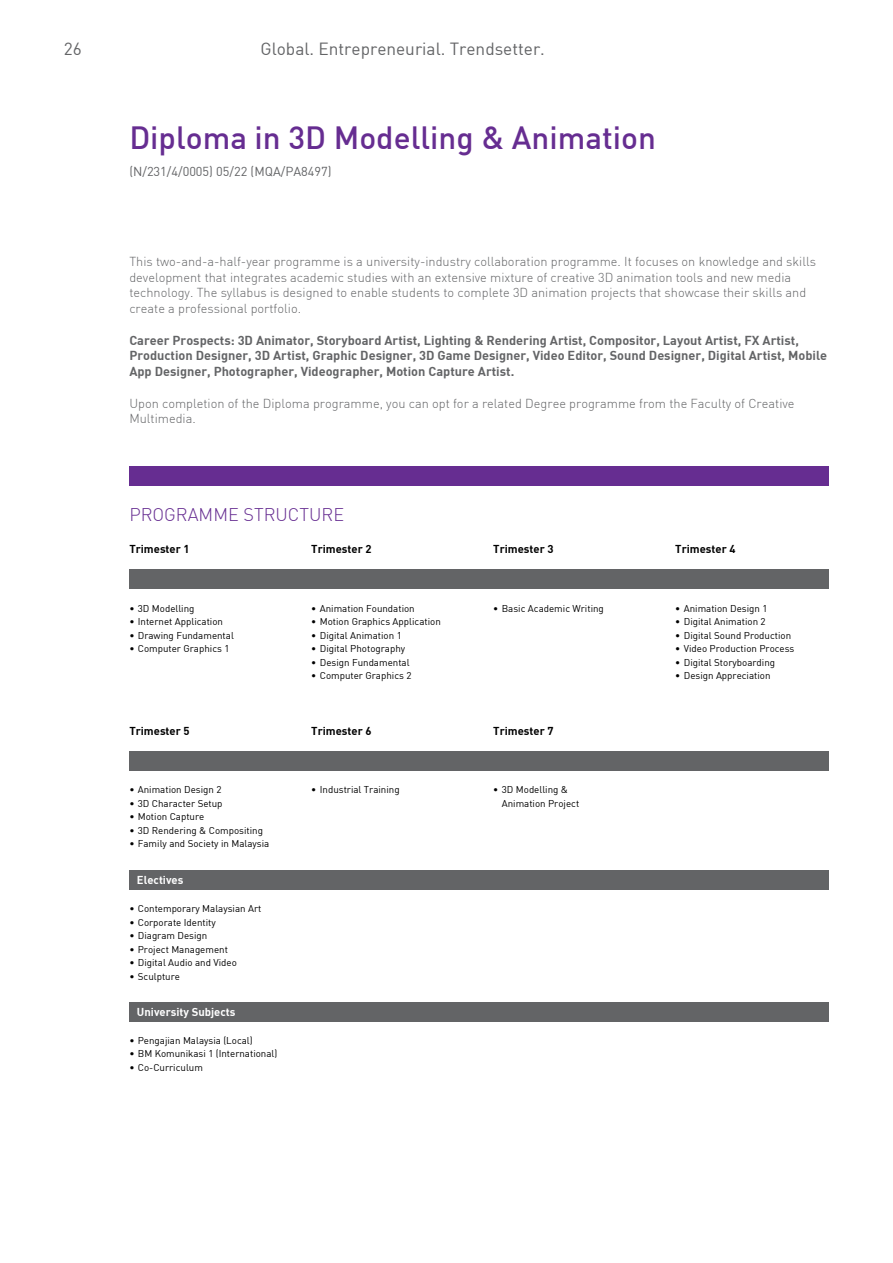
<style>
.page{position:relative;width:893px;height:1263px;background:#fff}
.page>*{position:absolute;margin:0;border:0;box-sizing:border-box;transform-origin:0 0}
.t1{font:500 31.5px "DIN";color:#662d91}
.t2{font:300 18px "DIN";color:#662d91}
.t3{font:17.25px "DIN";color:#636466}
.t4{font:300 12.75px/15.8px "DIN";color:#636466}
.t5{font:12.75px/15.8px "DIN Bold";color:#636466}
.t6{font:12.75px "DIN";color:#636466}
.t7{font:11.25px "DIN Bold";color:#000}
.t8{font:11.25px "DIN Bold";color:#fff}
.t9{font:9.75px/13.5px "DIN";color:#000}
</style>
<div class="page">
<div style="left:129px;top:466px;width:700px;height:20px;background:#662d91"></div>
<div style="left:129px;top:569px;width:700px;height:20px;background:#636466"></div>
<div style="left:129px;top:751px;width:700px;height:20px;background:#636466"></div>
<div style="left:129px;top:1002px;width:700px;height:20px;background:#636466"></div>
<div style="left:129px;top:870px;width:700px;height:20px;background:#636466"></div>
<h3 class="t3" style="left:64px;top:38px;width:20px">26</h3>
<h3 class="t3" style="left:260px;top:38px;width:286px">Global. Entrepreneurial. Trendsetter.</h3>
<h1 class="t1" style="left:129px;top:117px;width:528px">Diploma in 3D Modelling &amp; Animation</h1>
<h3 class="t6" style="left:129px;top:163px;width:204px">(N/231/4/0005) 05/22 (MQA/PA8497)</h3>
<p class="t4" style="left:129px;top:253px;width:688px">This two-and-a-half-year programme is a university-industry collaboration programme. It focuses on knowledge and skills development that integrates academic studies with an extensive mixture of creative 3D animation tools and new media technology. The syllabus is designed to enable students to complete 3D animation projects that showcase their skills and create a professional portfolio.</p>
<p class="t5" style="left:129px;top:332px;width:699px">Career Prospects: 3D Animator, Storyboard Artist, Lighting &amp; Rendering Artist, Compositor, Layout Artist, FX Artist,<br>Production Designer, 3D Artist, Graphic Designer, 3D Game Designer, Video Editor, Sound Designer, Digital Artist, Mobile<br>App Designer, Photographer, Videographer, Motion Capture Artist.</p>
<h3 class="t4" style="left:129px;top:395px;width:667px">Upon completion of the Diploma programme, you can opt for a related Degree programme from the Faculty of Creative<br>Multimedia.</h3>
<h2 class="t2" style="left:129px;top:503px;width:25px">Programme</h2>
<h2 class="t2" style="left:243px;top:503px;width:23px">Structure</h2>
<p class="t7" style="left:129px;top:542px;width:62px">Trimester 1</p>
<p class="t7" style="left:311px;top:542px;width:62px">Trimester 2</p>
<p class="t9" style="left:129px;top:601px;width:67px">• 3D Modelling</p>
<p class="t9" style="left:129px;top:615px;width:95px">• Internet Application</p>
<p class="t9" style="left:129px;top:628px;width:106px">• Drawing Fundamental</p>
<p class="t9" style="left:129px;top:642px;width:102px">• Computer Graphics 1</p>
<p class="t7" style="left:129px;top:723px;width:62px">Trimester 5</p>
<p class="t9" style="left:129px;top:783px;width:94px">• Animation Design 2</p>
<p class="t9" style="left:129px;top:796px;width:95px">• 3D Character Setup</p>
<p class="t9" style="left:129px;top:810px;width:77px">• Motion Capture</p>
<p class="t9" style="left:129px;top:823px;width:135px">• 3D Rendering &amp; Compositing</p>
<p class="t9" style="left:129px;top:837px;width:141px">• Family and Society in Malaysia</p>
<p class="t8" style="left:137px;top:872px;width:48px">Electives</p>
<p class="t9" style="left:129px;top:902px;width:134px">• Contemporary Malaysian Art</p>
<p class="t9" style="left:129px;top:915px;width:88px">• Corporate Identity</p>
<p class="t9" style="left:129px;top:929px;width:79px">• Diagram Design</p>
<p class="t9" style="left:129px;top:942px;width:100px">• Project Management</p>
<p class="t9" style="left:129px;top:956px;width:109px">• Digital Audio and Video</p>
<p class="t9" style="left:129px;top:969px;width:52px">• Sculpture</p>
<p class="t8" style="left:137px;top:1004px;width:100px">University Subjects</p>
<p class="t9" style="left:129px;top:1033px;width:125px">• Pengajian Malaysia (Local)</p>
<p class="t9" style="left:129px;top:1047px;width:150px">• BM Komunikasi 1 (International)</p>
<p class="t9" style="left:129px;top:1060px;width:75px">• Co-Curriculum</p>
<p class="t9" style="left:311px;top:601px;width:105px">• Animation Foundation</p>
<p class="t9" style="left:311px;top:615px;width:131px">• Motion Graphics Application</p>
<p class="t9" style="left:311px;top:628px;width:92px">• Digital Animation 1</p>
<p class="t9" style="left:311px;top:642px;width:95px">• Digital Photography</p>
<p class="t9" style="left:311px;top:655px;width:100px">• Design Fundamental</p>
<p class="t9" style="left:311px;top:669px;width:102px">• Computer Graphics 2</p>
<p class="t7" style="left:311px;top:723px;width:62px">Trimester 6</p>
<p class="t9" style="left:311px;top:783px;width:90px">• Industrial Training</p>
<p class="t7" style="left:493px;top:542px;width:62px">Trimester 3</p>
<p class="t9" style="left:493px;top:601px;width:112px">• Basic Academic Writing</p>
<p class="t7" style="left:493px;top:723px;width:62px">Trimester 7</p>
<p class="t9" style="left:502px;top:783px;width:79px;text-indent:-9px">• 3D Modelling &amp;<br>Animation Project</p>
<p class="t7" style="left:675px;top:542px;width:62px">Trimester 4</p>
<p class="t9" style="left:675px;top:601px;width:94px">• Animation Design 1</p>
<p class="t9" style="left:675px;top:615px;width:92px">• Digital Animation 2</p>
<p class="t9" style="left:675px;top:628px;width:117px">• Digital Sound Production</p>
<p class="t9" style="left:675px;top:642px;width:121px">• Video Production Process</p>
<p class="t9" style="left:675px;top:655px;width:101px">• Digital Storyboarding</p>
<p class="t9" style="left:675px;top:669px;width:97px">• Design Appreciation</p>
</div>
